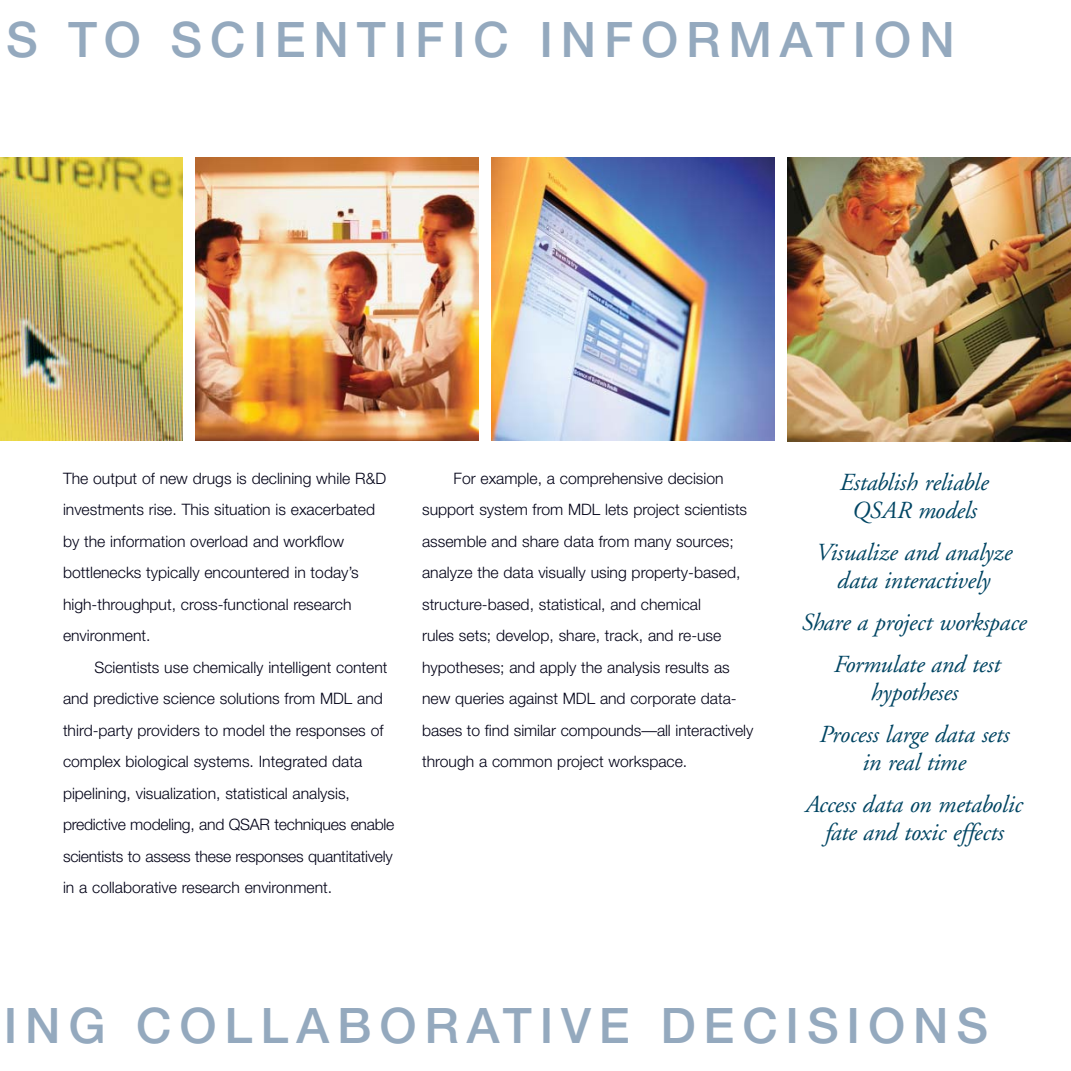
<style>
.page{position:relative;width:1071px;height:1071px;background:#fff}
.page>*{position:absolute;margin:0;border:0;box-sizing:border-box;transform-origin:0 0}
.t1{font:500 49px "Helvetica Neue";letter-spacing:.16em;color:#94a9be}
.t2{font:italic 24.5px/42px "Adobe Garamond";letter-spacing:-.01em;color:#004563;text-align:center}
.t3{font:300 15.75px/31.5px "Helvetica Neue";color:#000016}
</style>
<div class="page">
<img style="left:491px;top:158px;width:284px;height:283px">
<img style="left:195px;top:158px;width:284px;height:283px">
<img style="left:788px;top:158px;width:283px;height:283px">
<img style="left:0;top:158px;width:183px;height:283px">
<h1 class="t1" style="left:6px;top:22px;width:950px">S TO SCIENTIFIC INFORMATION</h1>
<p class="t3" style="left:63px;top:464px;width:325px">The output of new drugs is declining while R&amp;D investments rise. This situation is exacerbated by the information overload and workflow bottlenecks typically encountered in today’s high-throughput, cross-functional research environment.</p>
<p class="t3" style="left:63px;top:653px;width:333px;text-indent:32px">Scientists use chemically intelligent content and predictive science solutions from MDL and third-party providers to model the responses of complex biological systems. Integrated data pipelining, visualization, statistical analysis, predictive modeling, and QSAR techniques enable scientists to assess these responses quantitatively in a collaborative research environment.</p>
<p class="t3" style="left:422px;top:464px;width:333px;text-indent:32px">For example, a comprehensive decision support system from MDL lets project scientists assemble and share data from many sources; analyze the data visually using property-based, structure-based, statistical, and chemical<br>rules sets; develop, share, track, and re-use hypotheses; and apply the analysis results as new queries against MDL and corporate data&shy;bases to find similar compounds—all interactively through a common project workspace.</p>
<h2 class="t2" style="left:840px;top:471px;width:150px;line-height:28px">Establish reliable<br>QSAR models</h2>
<h2 class="t2" style="left:816px;top:541px;width:197px;line-height:28px">Visualize and analyze data interactively</h2>
<h2 class="t2" style="left:802px;top:604px;width:226px">Share a project workspace<br>Formulate and test</h2>
<h2 class="t2" style="left:820px;top:674px;width:192px">hypotheses<br>Process large data sets</h2>
<h2 class="t2" style="left:805px;top:744px;width:219px">in real time<br>Access data on metabolic</h2>
<h2 class="t2" style="left:825px;top:814px;width:180px">fate and toxic effects</h2>
<h1 class="t1" style="left:4px;top:1008px;width:986px">ING COLLABORATIVE DECISIONS</h1>
</div>
